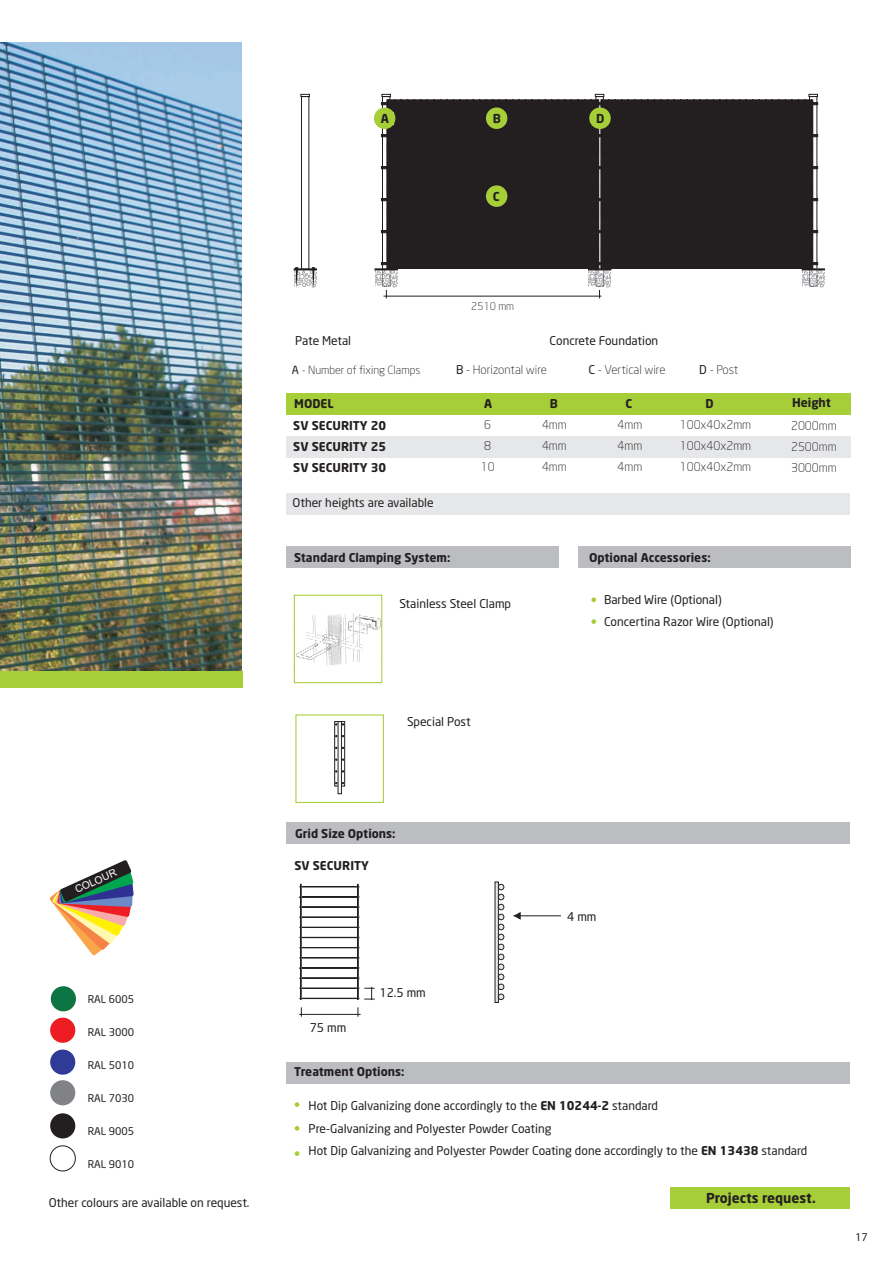
<style>
.page{position:relative;width:893px;height:1263px;background:#fff}
.page>*{position:absolute;margin:0;border:0;box-sizing:border-box;transform-origin:0 0}
.t1{font:700 13.5px "Neo Sans";color:#231f20}
.t2{font:700 12.15px "Neo Sans";color:#231f20}
.t3{font:12px/22.5px "Neo Sans";color:#231f20}
.t4{font:700 12px/21.1px "Neo Sans";color:#231f20;text-align:justify}
.t5{font:300 12px/21.1px "Neo Sans";color:#231f20;text-align:justify}
.t6{font:300 11.25px "Neo Sans";color:#231f20}
.t7{font:10.5px "Neo Sans";color:#231f20}
.t8{font:300 10.5px "Neo Sans";color:#231f20}
.t9{font:10.35px "Arial";color:#fff}
.s1{font-weight:400}
.s2{font-weight:700}
</style>
<div class="page">
<img style="left:0;top:43px;width:242px;height:628px">
<div style="left:286px;top:393px;width:564px;height:22px;background:#a6ce39"></div>
<div style="left:286px;top:436px;width:564px;height:21px;background:#e6e7e9"></div>
<div style="left:0;top:671px;width:243px;height:17px;background:#a6ce39"></div>
<div style="left:301px;top:96px;width:8px;height:173px;border:1px solid #231f20"></div>
<svg style="left:301px;top:94px;width:9px;height:3px"></svg>
<svg style="left:294px;top:267px;width:23px;height:20px"></svg>
<div style="left:287px;top:822px;width:563px;height:22px;background:#bcbdc0"></div>
<div style="left:286px;top:493px;width:564px;height:21px;background:#e6e7e9"></div>
<div style="left:300px;top:998px;width:59px;height:1px;border:1px solid #231f20"></div>
<div style="left:300px;top:988px;width:59px;height:1px;border:1px solid #231f20"></div>
<div style="left:300px;top:978px;width:59px;height:1px;border:1px solid #231f20"></div>
<hr style="left:300px;top:968px;width:59px;height:1px;background:#2b2729">
<div style="left:300px;top:967px;width:59px;height:1px;border:1px solid #231f20"></div>
<hr style="left:300px;top:958px;width:59px;height:1px;background:#7b797a">
<div style="left:300px;top:957px;width:59px;height:1px;border:1px solid #231f20"></div>
<div style="left:300px;top:947px;width:59px;height:1px;border:1px solid #231f20"></div>
<div style="left:300px;top:937px;width:59px;height:1px;border:1px solid #231f20"></div>
<div style="left:300px;top:927px;width:59px;height:1px;border:1px solid #231f20"></div>
<div style="left:300px;top:917px;width:59px;height:1px;border:1px solid #231f20"></div>
<div style="left:300px;top:907px;width:59px;height:1px;border:1px solid #231f20"></div>
<hr style="left:300px;top:897px;width:59px;height:1px;background:#2d2a2b">
<div style="left:300px;top:896px;width:59px;height:1px;border:1px solid #231f20"></div>
<div style="left:300px;top:886px;width:59px;height:1px;border:1px solid #231f20"></div>
<hr style="left:299px;top:1014px;width:62px;height:1px;background:#231f20">
<hr style="left:513px;top:915px;width:48px;height:1px;background:#231f20">
<svg style="left:513px;top:912px;width:8px;height:8px"></svg>
<svg style="left:364px;top:987px;width:11px;height:13px"></svg>
<div style="left:358px;top:884px;width:1px;height:115px;border:1px solid #231f20"></div>
<div style="left:301px;top:884px;width:1px;height:115px;border:1px solid #231f20"></div>
<svg style="left:375px;top:94px;width:450px;height:204px"></svg>
<div style="left:670px;top:1187px;width:180px;height:21px;background:#a6ce39"></div>
<div style="left:486px;top:185px;width:21px;height:22px;background:#a6ce39;border-radius:50%"></div>
<div style="left:589px;top:107px;width:22px;height:22px;background:#a6ce39;border-radius:50%"></div>
<div style="left:287px;top:1062px;width:563px;height:21px;background:#bcbdc0"></div>
<svg style="left:295px;top:1102px;width:4px;height:5px"></svg>
<svg style="left:295px;top:1126px;width:4px;height:5px"></svg>
<svg style="left:295px;top:1151px;width:4px;height:5px"></svg>
<svg style="left:495px;top:882px;width:9px;height:121px"></svg>
<svg style="left:334px;top:721px;width:11px;height:73px"></svg>
<div style="left:50px;top:1018px;width:25px;height:25px;background:#ee1d23;border-radius:50%"></div>
<div style="left:50px;top:1049px;width:25px;height:26px;background:#2f3b97;border-radius:50%"></div>
<div style="left:50px;top:1080px;width:25px;height:25px;background:#808285;border-radius:50%"></div>
<div style="left:50px;top:1113px;width:25px;height:25px;background:#231f20;border-radius:50%"></div>
<div style="left:50px;top:1145px;width:26px;height:26px;background:#fff;border:1px solid #231f20;border-radius:50%"></div>
<img style="left:296px;top:611px;width:87px;height:57px">
<div style="left:287px;top:546px;width:272px;height:21px;background:#bcbdc0"></div>
<svg style="left:591px;top:597px;width:5px;height:5px"></svg>
<svg style="left:591px;top:619px;width:5px;height:5px"></svg>
<div style="left:294px;top:595px;width:88px;height:88px;border:1px solid #a6ce39"></div>
<div style="left:578px;top:546px;width:272px;height:21px;background:#bcbdc0"></div>
<div style="left:295px;top:714px;width:89px;height:89px;border:1px solid #a6ce39"></div>
<div style="left:51px;top:986px;width:25px;height:25px;background:#0d7443;border-radius:50%"></div>
<svg style="left:50px;top:860px;width:84px;height:95px"></svg>
<p class="t9" style="left:74px;top:886px;width:46px;rotate:-24deg">COLOUR</p>
<p class="t7" style="left:88px;top:995px;width:48px">RAL 6005</p>
<p class="t7" style="left:88px;top:1028px;width:48px">RAL 3000</p>
<p class="t7" style="left:88px;top:1061px;width:48px">RAL 5010</p>
<p class="t7" style="left:88px;top:1094px;width:48px">RAL 7030</p>
<p class="t7" style="left:88px;top:1127px;width:48px">RAL 9005</p>
<p class="t7" style="left:88px;top:1160px;width:48px">RAL 9010</p>
<p class="t3" style="left:49px;top:1192px;width:202px">Other colours are available on request.</p>
<p class="t2" style="left:381px;top:113px;width:10px">A</p>
<p class="t2" style="left:493px;top:113px;width:10px">B</p>
<p class="t2" style="left:493px;top:191px;width:8px">C</p>
<p class="t2" style="left:596px;top:113px;width:10px">D</p>
<p class="t8" style="left:471px;top:302px;width:44px">2510 mm</p>
<p class="t3" style="left:295px;top:331px;width:57px">Pate Metal</p>
<p class="t3" style="left:550px;top:330px;width:110px">Concrete Foundation</p>
<p class="t6" style="left:292px;top:366px;width:130px"><span class="s1">A</span> - Number of fixing Clamps</p>
<p class="t5" style="left:456px;top:360px;width:92px"><span class="s1">B</span> - Horizontal wire</p>
<p class="t5" style="left:588px;top:360px;width:79px"><span class="s1">C</span> - Vertical wire</p>
<p class="t5" style="left:699px;top:360px;width:41px"><span class="s1">D</span> - Post</p>
<p class="t4" style="left:550px;top:394px;width:10px">B</p>
<p class="t5" style="left:542px;top:415px;width:26px">4mm 4mm 4mm</p>
<p class="t4" style="left:294px;top:394px;width:41px">MODEL</p>
<p class="t4" style="left:625px;top:394px;width:8px">C</p>
<p class="t5" style="left:618px;top:415px;width:26px">4mm 4mm 4mm</p>
<p class="t4" style="left:705px;top:394px;width:10px">D</p>
<p class="t5" style="left:680px;top:415px;width:73px">100x40x2mm 100x40x2mm 100x40x2mm</p>
<p class="t4" style="left:484px;top:394px;width:10px">A</p>
<p class="t5" style="left:481px;top:415px;width:15px;text-align:left">6<br>8<br>10</p>
<p class="t4" style="left:293px;top:416px;width:94px">SV SECURITY 20<br>SV SECURITY 25<br>SV SECURITY 30</p>
<p class="t3" style="left:292px;top:492px;width:143px">Other heights are available</p>
<p class="t4" style="left:294px;top:548px;width:158px">Standard Clamping System:</p>
<p class="t3" style="left:399px;top:594px;width:113px">Stainless Steel Clamp</p>
<p class="t4" style="left:589px;top:548px;width:123px">Optional Accessories:</p>
<p class="t3" style="left:604px;top:589px;width:171px">Barbed Wire (Optional)<br>Concertina Razor Wire (Optional)</p>
<p class="t4" style="left:792px;top:393px;width:40px">Height</p>
<p class="t5" style="left:791px;top:416px;width:47px">2000mm 2500mm 3000mm</p>
<p class="t3" style="left:407px;top:711px;width:65px">Special Post</p>
<p class="t4" style="left:295px;top:824px;width:102px">Grid Size Options:</p>
<p class="t4" style="left:294px;top:856px;width:76px">SV SECURITY</p>
<p class="t3" style="left:310px;top:1017px;width:38px">75 mm</p>
<p class="t3" style="left:379px;top:983px;width:48px">12.5 mm</p>
<p class="t4" style="left:294px;top:1062px;width:112px">Treatment Options:</p>
<p class="t3" style="left:567px;top:906px;width:31px">4 mm</p>
<p class="t3" style="left:309px;top:1095px;width:500px">Hot Dip Galvanizing done accordingly to the <span class="s2">EN 10244-2</span> standard<br>Pre-Galvanizing and Polyester Powder Coating<br>Hot Dip Galvanizing and Polyester Powder Coating done accordingly to the <span class="s2">EN 13438</span> standard</p>
<p class="t1" style="left:706px;top:1192px;width:111px">Projects request.</p>
<p class="t7" style="left:855px;top:1233px;width:14px">17</p>
</div>
